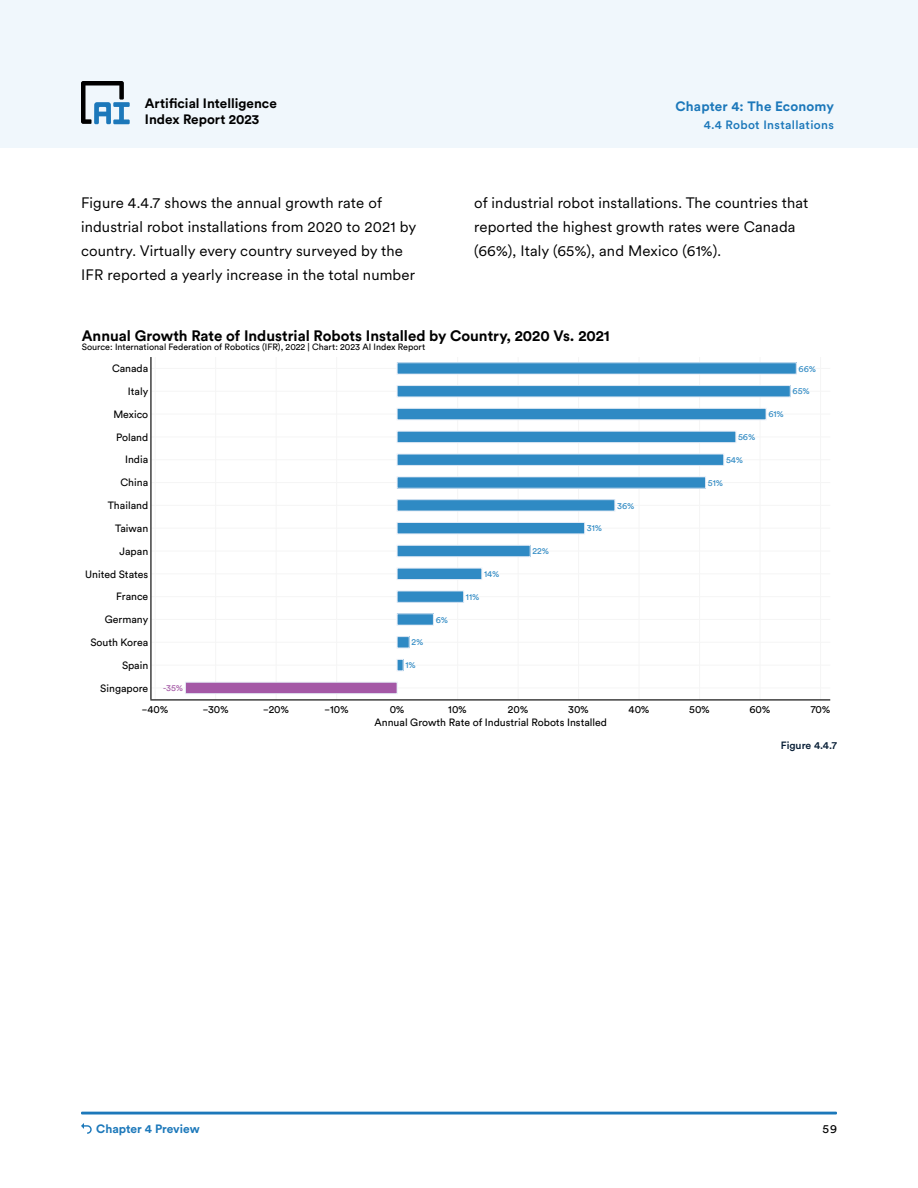
<style>
.page{position:relative;width:918px;height:1188px;background:#fff}
.page>*{position:absolute;margin:0;border:0;box-sizing:border-box;transform-origin:0 0}
.t1{font:15px/24px "Circular XX";letter-spacing:.01em;color:#000}
.t2{font:700 15px "Circular Std";color:#000}
.t3{font:700 13.5px/15.9px "Circular Std";color:#000}
.t4{font:700 13.5px "Circular Std";letter-spacing:.01em;color:#1c78ba}
.t5{font:500 12px "Circular Std";letter-spacing:.03em;color:#1c78ba}
.t6{font:700 12px "Circular Std";color:#1c78ba}
.t7{font:12px "Circular Std";color:#000}
.t8{font:10.5px "Circular Std";color:#000}
.t9{font:500 10.5px "Circular Std";letter-spacing:-.005em;color:#041b33}
.t10{font:9px "Circular Std";color:#000}
.t11{font:8.85px "Circular Std";color:#2f8ac4}
.t12{font:8.85px "Circular Std";color:#a458a6}
</style>
<div class="page">
<svg style="left:81px;top:1123px;width:11px;height:11px"></svg>
<div style="left:0;top:0;width:918px;height:148px;background:#f0f7fc"></div>
<hr style="left:81px;top:1112px;width:756px;height:2px;background:#1c78ba">
<hr style="left:155px;top:357px;width:1px;height:342px;background:#f5f5f5">
<hr style="left:215px;top:357px;width:1px;height:342px;background:#f5f5f5">
<hr style="left:276px;top:357px;width:1px;height:342px;background:#f5f5f5">
<hr style="left:336px;top:357px;width:1px;height:342px;background:#f5f5f5">
<hr style="left:457px;top:357px;width:1px;height:342px;background:#f5f5f5">
<hr style="left:518px;top:357px;width:1px;height:342px;background:#f5f5f5">
<hr style="left:578px;top:357px;width:1px;height:342px;background:#f5f5f5">
<hr style="left:639px;top:357px;width:1px;height:342px;background:#f5f5f5">
<hr style="left:699px;top:357px;width:1px;height:342px;background:#f5f5f5">
<hr style="left:760px;top:357px;width:1px;height:342px;background:#f5f5f5">
<hr style="left:820px;top:357px;width:1px;height:342px;background:#f5f5f5">
<hr style="left:152px;top:688px;width:678px;height:1px;background:#f5f5f5">
<hr style="left:152px;top:665px;width:678px;height:1px;background:#f5f5f5">
<hr style="left:152px;top:642px;width:678px;height:1px;background:#f5f5f5">
<hr style="left:152px;top:619px;width:678px;height:1px;background:#f5f5f5">
<hr style="left:152px;top:596px;width:678px;height:1px;background:#f5f5f5">
<hr style="left:152px;top:574px;width:678px;height:1px;background:#f5f5f5">
<hr style="left:152px;top:551px;width:678px;height:1px;background:#f5f5f5">
<hr style="left:152px;top:528px;width:678px;height:1px;background:#f5f5f5">
<hr style="left:152px;top:505px;width:678px;height:1px;background:#f5f5f5">
<hr style="left:152px;top:482px;width:678px;height:1px;background:#f5f5f5">
<hr style="left:152px;top:459px;width:678px;height:1px;background:#f5f5f5">
<hr style="left:152px;top:437px;width:678px;height:1px;background:#f5f5f5">
<hr style="left:152px;top:414px;width:678px;height:1px;background:#f5f5f5">
<hr style="left:152px;top:391px;width:678px;height:1px;background:#f5f5f5">
<hr style="left:152px;top:368px;width:678px;height:1px;background:#f5f5f5">
<hr style="left:396px;top:357px;width:2px;height:342px;background:#fff">
<div style="left:185px;top:682px;width:212px;height:12px;background:#a458a6"></div>
<div style="left:185px;top:682px;width:212px;height:12px;border:1px solid #e5ecf6"></div>
<div style="left:397px;top:659px;width:6px;height:12px;background:#2f8ac4"></div>
<div style="left:397px;top:659px;width:6px;height:12px;border:1px solid #e5ecf6"></div>
<div style="left:397px;top:637px;width:12px;height:11px;background:#2f8ac4"></div>
<div style="left:397px;top:636px;width:12px;height:12px;border:1px solid #e5ecf6"></div>
<div style="left:397px;top:614px;width:36px;height:11px;background:#2f8ac4"></div>
<div style="left:397px;top:591px;width:67px;height:11px;background:#2f8ac4"></div>
<div style="left:397px;top:591px;width:67px;height:12px;border:1px solid #e5ecf6"></div>
<div style="left:397px;top:568px;width:85px;height:12px;background:#2f8ac4"></div>
<div style="left:397px;top:568px;width:85px;height:12px;border:1px solid #e5ecf6"></div>
<div style="left:397px;top:545px;width:133px;height:12px;background:#2f8ac4"></div>
<div style="left:397px;top:545px;width:133px;height:12px;border:1px solid #e5ecf6"></div>
<div style="left:397px;top:522px;width:188px;height:12px;background:#2f8ac4"></div>
<div style="left:397px;top:522px;width:188px;height:12px;border:1px solid #e5ecf6"></div>
<div style="left:397px;top:500px;width:218px;height:11px;background:#2f8ac4"></div>
<div style="left:397px;top:477px;width:309px;height:11px;background:#2f8ac4"></div>
<div style="left:397px;top:454px;width:327px;height:11px;background:#2f8ac4"></div>
<div style="left:397px;top:454px;width:327px;height:12px;border:1px solid #e5ecf6"></div>
<div style="left:397px;top:431px;width:339px;height:12px;background:#2f8ac4"></div>
<div style="left:397px;top:431px;width:339px;height:12px;border:1px solid #e5ecf6"></div>
<div style="left:397px;top:408px;width:369px;height:12px;background:#2f8ac4"></div>
<div style="left:397px;top:408px;width:369px;height:12px;border:1px solid #e5ecf6"></div>
<div style="left:397px;top:386px;width:393px;height:11px;background:#2f8ac4"></div>
<div style="left:397px;top:385px;width:393px;height:12px;border:1px solid #e5ecf6"></div>
<div style="left:397px;top:363px;width:399px;height:11px;background:#2f8ac4"></div>
<hr style="left:150px;top:699px;width:680px;height:1px;background:#000">
<hr style="left:150px;top:357px;width:2px;height:342px;background:#000">
<svg style="left:81px;top:81px;width:49px;height:43px"></svg>
<p class="t3" style="left:145px;top:95px;width:133px">Artificial Intelligence<br>Index Report 2023</p>
<p class="t4" style="left:676px;top:98px;width:160px">Chapter 4: The Economy</p>
<p class="t5" style="left:704px;top:117px;width:132px">4.4 Robot Installations</p>
<p class="t1" style="left:81px;top:190px;width:337px">Figure 4.4.7 shows the annual growth rate of industrial robot installations from 2020 to 2021 by country. Virtually every country surveyed by the IFR reported a yearly increase in the total number</p>
<p class="t1" style="left:474px;top:190px;width:336px">of industrial robot installations. The countries that reported the highest growth rates were Canada (66%), Italy (65%), and Mexico (61%).</p>
<p class="t2" style="left:82px;top:326px;width:530px">Annual Growth Rate of Industrial Robots Installed by Country, 2020 Vs. 2021</p>
<p class="t10" style="left:82px;top:342px;width:345px">Source: International Federation of Robotics (IFR), 2022 | Chart: 2023 AI Index Report</p>
<p class="t8" style="left:112px;top:362px;width:38px">Canada</p>
<p class="t8" style="left:128px;top:385px;width:22px">Italy</p>
<p class="t8" style="left:113px;top:408px;width:36px">Mexico</p>
<p class="t8" style="left:116px;top:431px;width:34px">Poland</p>
<p class="t8" style="left:125px;top:453px;width:25px">India</p>
<p class="t8" style="left:121px;top:476px;width:29px">China</p>
<p class="t8" style="left:108px;top:499px;width:42px">Thailand</p>
<p class="t8" style="left:115px;top:522px;width:35px">Taiwan</p>
<p class="t11" style="left:587px;top:523px;width:17px">31%</p>
<p class="t8" style="left:120px;top:545px;width:30px">Japan</p>
<p class="t11" style="left:532px;top:546px;width:18px">22%</p>
<p class="t8" style="left:85px;top:567px;width:65px">United States</p>
<p class="t11" style="left:484px;top:569px;width:17px">14%</p>
<p class="t8" style="left:116px;top:590px;width:33px">France</p>
<p class="t11" style="left:466px;top:591px;width:15px">11%</p>
<p class="t8" style="left:105px;top:613px;width:45px">Germany</p>
<p class="t11" style="left:436px;top:614px;width:14px">6%</p>
<p class="t8" style="left:90px;top:636px;width:59px">South Korea</p>
<p class="t11" style="left:411px;top:637px;width:13px">2%</p>
<p class="t8" style="left:122px;top:659px;width:28px">Spain</p>
<p class="t11" style="left:405px;top:660px;width:12px">1%</p>
<p class="t8" style="left:100px;top:682px;width:49px">Singapore</p>
<p class="t12" style="left:163px;top:683px;width:21px">-35%</p>
<p class="t11" style="left:617px;top:500px;width:19px">36%</p>
<p class="t11" style="left:738px;top:432px;width:19px">56%</p>
<p class="t11" style="left:726px;top:454px;width:19px">54%</p>
<p class="t11" style="left:708px;top:477px;width:17px">51%</p>
<p class="t11" style="left:768px;top:409px;width:17px">61%</p>
<p class="t11" style="left:799px;top:363px;width:19px">66%</p>
<p class="t11" style="left:793px;top:386px;width:19px">65%</p>
<p class="t8" style="left:142px;top:703px;width:28px">−40%</p>
<p class="t8" style="left:203px;top:703px;width:28px">−30%</p>
<p class="t8" style="left:263px;top:703px;width:27px">−20%</p>
<p class="t8" style="left:325px;top:703px;width:26px">−10%</p>
<p class="t8" style="left:390px;top:703px;width:16px">0%</p>
<p class="t8" style="left:448px;top:703px;width:20px">10%</p>
<p class="t8" style="left:508px;top:703px;width:22px">20%</p>
<p class="t8" style="left:568px;top:703px;width:22px">30%</p>
<p class="t8" style="left:629px;top:703px;width:22px">40%</p>
<p class="t8" style="left:689px;top:703px;width:22px">50%</p>
<p class="t8" style="left:750px;top:703px;width:22px">60%</p>
<p class="t8" style="left:811px;top:703px;width:21px">70%</p>
<p class="t8" style="left:375px;top:716px;width:234px">Annual Growth Rate of Industrial Robots Installed</p>
<p class="t9" style="left:781px;top:739px;width:58px">Figure 4.4.7</p>
<p class="t6" style="left:96px;top:1121px;width:105px">Chapter 4 Preview</p>
<p class="t7" style="left:822px;top:1122px;width:16px">59</p>
</div>
